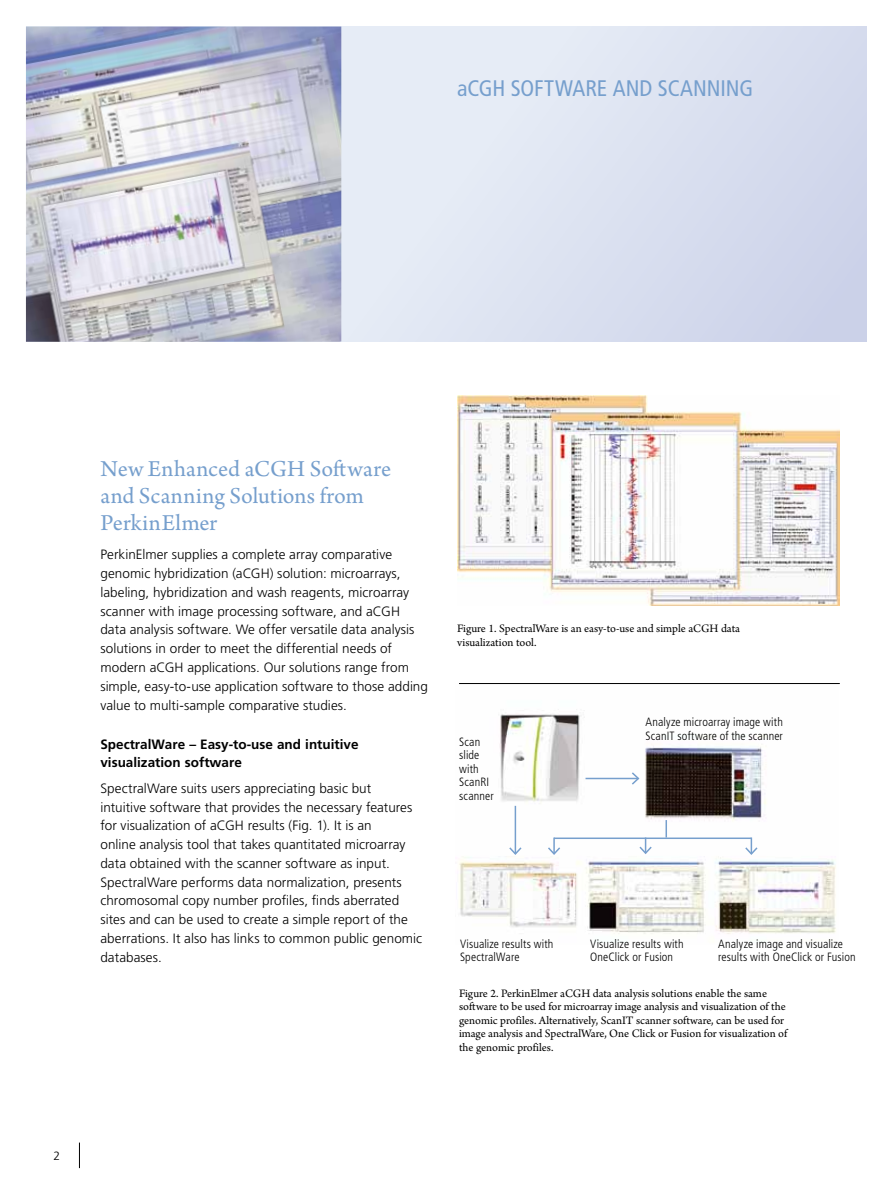
<style>
.page{position:relative;width:893px;height:1187px;background:#fff}
.page>*{position:absolute;margin:0;border:0;box-sizing:border-box;transform-origin:0 0}
.t1{font:24px/27px "Arno Pro";letter-spacing:.005em;color:#769fcd}
.t2{font:condensed 22.5px "Frutiger";letter-spacing:-.005em;color:#769fcd}
.t3{font:300 13.5px/18.8px "Frutiger";letter-spacing:.005em;color:#000}
.t4{font:700 13.5px/18.8px "Frutiger";color:#000}
.t5{font:12px/13.5px "Arno Pro";color:#000}
.t6{font:300 condensed 12px/13.5px "Frutiger";letter-spacing:.01em;color:#000}
.t7{font:300 12px "Frutiger";color:#000}
</style>
<div class="page">
<div style="left:26px;top:27px;width:841px;height:315px;background:linear-gradient(to bottom,#e2e8f4,#d7ddee)"></div>
<img style="left:457px;top:395px;width:383px;height:210px">
<img style="left:459px;top:714px;width:377px;height:220px">
<hr style="left:554px;top:837px;width:197px;height:2px;background:#769fcd">
<svg style="left:665px;top:820px;width:2px;height:17px"></svg>
<svg style="left:546px;top:837px;width:16px;height:19px"></svg>
<svg style="left:638px;top:837px;width:15px;height:18px"></svg>
<svg style="left:744px;top:837px;width:15px;height:19px"></svg>
<hr style="left:515px;top:805px;width:1px;height:48px;background:#769fcd">
<svg style="left:508px;top:845px;width:15px;height:11px"></svg>
<hr style="left:585px;top:777px;width:53px;height:2px;background:#769fcd">
<svg style="left:630px;top:770px;width:11px;height:16px"></svg>
<hr style="left:459px;top:683px;width:381px;height:1px;background:#000">
<img style="left:26px;top:27px;width:315px;height:315px">
<svg style="left:79px;top:1142px;width:1px;height:25px"></svg>
<h2 class="t2" style="left:457px;top:75px;width:78px">ACGH SOFTWA</h2>
<h2 class="t2" style="left:585px;top:75px;width:169px">RE AND SCANNING</h2>
<p class="t7" style="left:54px;top:1148px;width:8px">2</p>
<h1 class="t1" style="left:100px;top:456px;width:292px">New Enhanced aCGH Software and Scanning Solutions from<br>PerkinElmer</h1>
<p class="t3" style="left:100px;top:545px;width:329px">PerkinElmer supplies a complete array comparative genomic hybridization (aCGH) solution: microarrays, labeling, hybridization and wash reagents, microarray scanner with image processing software, and aCGH data analysis software. We offer versatile data analysis solutions in order to meet the differential needs of modern aCGH applications. Our solutions range from simple, easy-to-use application software to those adding value to multi-sample comparative studies.</p>
<p class="t4" style="left:100px;top:734px;width:260px">SpectralWare – Easy-to-use and intuitive visualization software</p>
<p class="t3" style="left:100px;top:778px;width:323px">SpectralWare suits users appreciating basic but<br>intuitive software that provides the necessary features for visualization of aCGH results (Fig. 1). It is an<br>online analysis tool that takes quantitated microarray data obtained with the scanner software as input.<br>SpectralWare performs data normalization, presents chromosomal copy number profiles, finds aberrated sites and can be used to create a simple report of the aberrations. It also has links to common public genomic databases.</p>
<p class="t5" style="left:457px;top:622px;width:284px">Figure 1. SpectralWare is an easy-to-use and simple aCGH data visualization tool.</p>
<p class="t6" style="left:459px;top:735px;width:36px">Scan slide with<br>ScanRI scanner</p>
<p class="t6" style="left:646px;top:715px;width:139px">Analyze microarray image with<br>ScanIT software of the scanner</p>
<p class="t6" style="left:460px;top:936px;width:95px">Visualize results with<br>SpectralWare</p>
<p class="t6" style="left:590px;top:936px;width:95px">Visualize results with<br>OneClick or Fusion</p>
<p class="t6" style="left:718px;top:936px;width:139px">Analyze image and visualize results with OneClick or Fusion</p>
<p class="t5" style="left:459px;top:987px;width:330px">Figure 2. PerkinElmer aCGH data analysis solutions enable the same software to be used for microarray image analysis and visualization of the genomic profiles. Alternatively, ScanIT scanner software, can be used for image analysis and SpectralWare, One Click or Fusion for visualization of the genomic profiles.</p>
</div>
